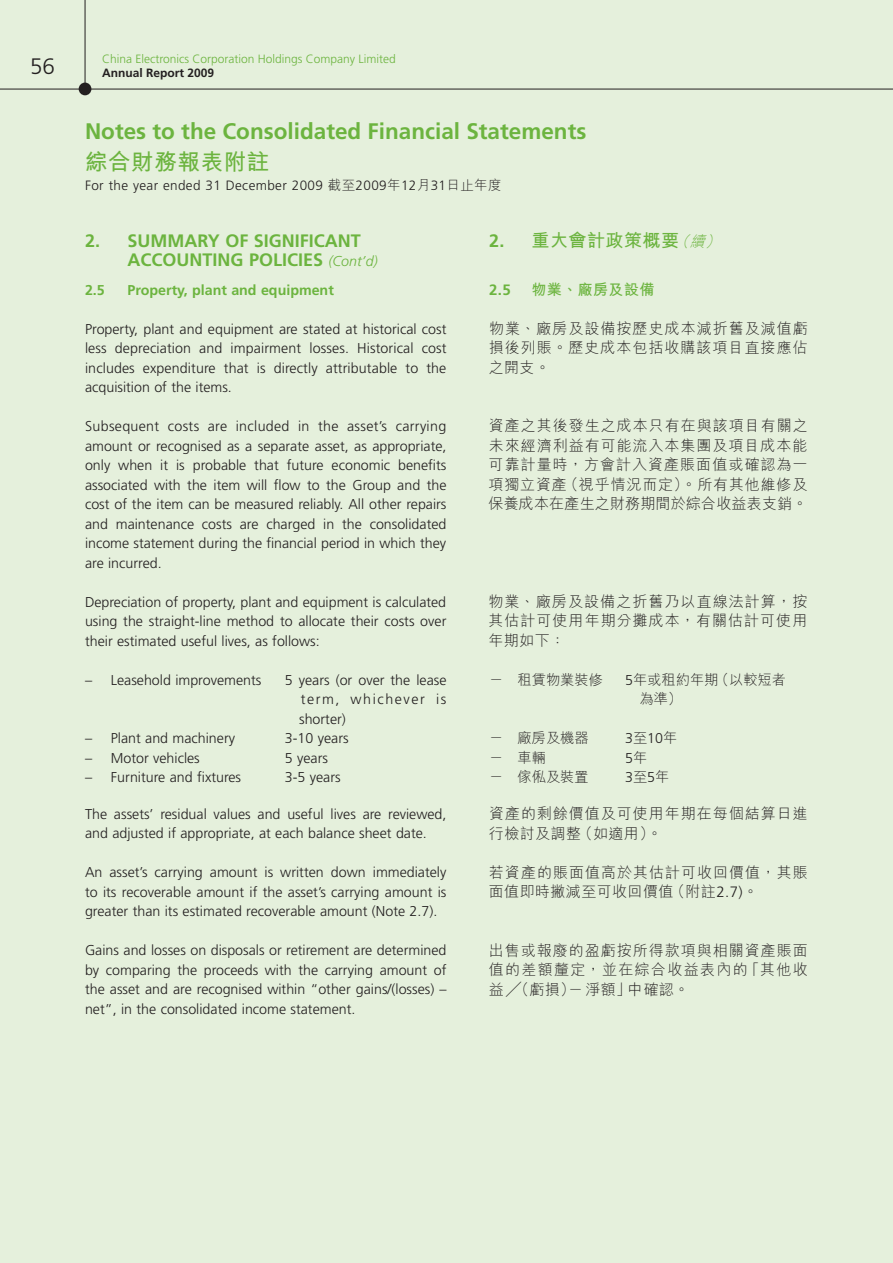
<style>
.page{position:relative;width:893px;height:1263px;background:#e5f0dc}
.page>*{position:absolute;margin:0;border:0;box-sizing:border-box;transform-origin:0 0}
.t1{font:700 22.5px "Frutiger LT Std";color:#6cb43f}
.t2{font:700 22.5px "M Hei HK";letter-spacing:.03em;color:#6cb43f}
.t3{font:300 22.35px "Frutiger LT Std";color:#231f20}
.t4{font:700 18px "Frutiger LT Std";color:#6cb43f}
.t5{font:700 18px "M Hei HK";letter-spacing:.03em;color:#6cb43f}
.t6{font:300 15px/19.5px "M Hei HK";letter-spacing:.07em;color:#231f20;text-align:justify}
.t7{font:700 15px "M Hei HK";letter-spacing:.03em;color:#6cb43f}
.t8{font:700 15px "Frutiger LT Std";color:#6cb43f}
.t9{font:300 14.25px/19.5px "Frutiger LT Std";color:#231f20;text-align:justify}
.t10{font:300 14.25px/19.5px "M Hei HK";color:#231f20}
.t11{font:700 14.25px "Frutiger LT Std";color:#6cb43f}
.t12{font:italic 300 14.25px "Frutiger LT Std";color:#6cb43f}
.t13{font:300 13.5px "Frutiger LT Std";letter-spacing:.03em;color:#231f20}
.t14{font:300 12px "Frutiger LT Std";color:#6cb43f}
.t15{font:700 12px "Frutiger LT Std";color:#231f20}
.s1{font-family:"M Hei HK"}
.s2{font-family:"Frutiger LT Std"}
.s3{font-weight:300;font-style:italic;font-size:15px}
</style>
<div class="page">
<hr style="left:0;top:89px;width:893px;height:1px;background:#231f20">
<hr style="left:85px;top:0;width:1px;height:89px;background:#231f20">
<div style="left:79px;top:83px;width:12px;height:12px;background:#231f20;border-radius:50%"></div>
<h2 class="t3" style="left:30px;top:53px;width:26px">56</h2>
<p class="t14" style="left:102px;top:52px;width:295px">China Electronics Corporation Holdings Company Limited</p>
<p class="t15" style="left:102px;top:66px;width:114px">Annual Report 2009</p>
<h1 class="t1" style="left:85px;top:118px;width:503px">Notes to the Consolidated Financial Statements</h1>
<h1 class="t2" style="left:85px;top:145px;width:186px">綜合財務報表附註</h1>
<p class="t13" style="left:85px;top:177px;width:418px">For the year ended 31 December 2009 <span class="s1">截至</span>2009<span class="s1">年</span>12<span class="s1">月</span>31<span class="s1">日止年度</span></p>
<p class="t5" style="left:489px;top:227px;width:238px"><span class="s2">2.</span> 重大會計政策概要<span class="s3">（續）</span></p>
<p class="t8" style="left:489px;top:280px;width:23px">2.5</p>
<p class="t7" style="left:532px;top:278px;width:124px">物業、廠房及設備</p>
<p class="t6" style="left:489px;top:318px;width:321px">物業、廠房及設備按歷史成本減折舊及減值虧損後列賬。歷史成本包括收購該項目直接應佔之開支。</p>
<p class="t4" style="left:85px;top:231px;width:81px">2. Summar</p>
<p class="t4" style="left:208px;top:231px;width:57px">y of significan</p>
<p class="t4" style="left:351px;top:231px;width:12px">t</p>
<p class="t4" style="left:128px;top:249px;width:13px">acc</p>
<p class="t4" style="left:163px;top:249px;width:61px">ounting</p>
<p class="t4" style="left:249px;top:249px;width:42px">policies</p>
<p class="t12" style="left:329px;top:253px;width:51px">(Cont’d)</p>
<p class="t11" style="left:85px;top:282px;width:250px">2.5 Property, plant and equipment</p>
<p class="t9" style="left:85px;top:319px;width:363px">Property, plant and equipment are stated at historical cost less depreciation and impairment losses. Historical cost includes expenditure that is directly attributable to the acquisition of the items.</p>
<p class="t9" style="left:85px;top:417px;width:363px">Subsequent costs are included in the asset’s carrying amount or recognised as a separate asset, as appropriate, only when it is probable that future economic benefits associated with the item will flow to the Group and the cost of the item can be measured reliably. All other repairs and maintenance costs are charged in the consolidated income statement during the financial period in which they are incurred.</p>
<p class="t9" style="left:85px;top:592px;width:363px">Depreciation of property, plant and equipment is calculated using the straight-line method to allocate their costs over their estimated useful lives, as follows:</p>
<p class="t9" style="left:85px;top:670px;width:178px">– Leasehold improvements</p>
<p class="t9" style="left:299px;top:670px;width:149px;text-indent:-14px">5 years (or over the lease term, whichever is shorter)</p>
<p class="t9" style="left:85px;top:729px;width:152px">– Plant and machinery</p>
<p class="t9" style="left:285px;top:729px;width:65px">3-10 years</p>
<p class="t9" style="left:85px;top:748px;width:116px">– Motor vehicles</p>
<p class="t9" style="left:285px;top:748px;width:45px">5 years</p>
<p class="t9" style="left:85px;top:768px;width:158px">– Furniture and fixtures</p>
<p class="t9" style="left:285px;top:768px;width:57px">3-5 years</p>
<p class="t9" style="left:85px;top:804px;width:363px">The assets’ residual values and useful lives are reviewed, and adjusted if appropriate, at each balance sheet date.</p>
<p class="t9" style="left:85px;top:863px;width:363px">An asset’s carrying amount is written down immediately to its recoverable amount if the asset’s carrying amount is greater than its estimated recoverable amount (Note 2.7).</p>
<p class="t9" style="left:85px;top:941px;width:363px">Gains and losses on disposals or retirement are determined by comparing the proceeds with the carrying amount of the asset and are recognised within “other gains/(losses) – net”, in the consolidated income statement.</p>
<p class="t6" style="left:488px;top:415px;width:321px">資產之其後發生之成本只有在與該項目有關之未來經濟利益有可能流入本集團及項目成本能可靠計量時，方會計入資產賬面值或確認為一項獨立資產（視乎情況而定）。所有其他維修及保養成本在產生之財務期間於綜合收益表支銷。</p>
<p class="t6" style="left:488px;top:591px;width:321px">物業、廠房及設備之折舊乃以直線法計算，按其估計可使用年期分攤成本，有關估計可使用年期如下：</p>
<p class="t10" style="left:489px;top:669px;width:115px">－ 租賃物業裝修</p>
<p class="t10" style="left:639px;top:669px;width:148px;text-indent:-14px"><span class="s2">5</span>年或租約年期（以較短者為準）</p>
<p class="t10" style="left:489px;top:728px;width:101px">－ 廠房及機器</p>
<p class="t9" style="left:625px;top:729px;width:54px">3<span class="s1">至</span>10<span class="s1">年</span></p>
<p class="t10" style="left:489px;top:747px;width:58px">－ 車輛</p>
<p class="t9" style="left:625px;top:748px;width:24px">5<span class="s1">年</span></p>
<p class="t10" style="left:489px;top:767px;width:101px">－ 傢俬及裝置</p>
<p class="t9" style="left:625px;top:768px;width:46px">3<span class="s1">至</span>5<span class="s1">年</span></p>
<p class="t6" style="left:489px;top:803px;width:320px">資產的剩餘價值及可使用年期在每個結算日進行檢討及調整（如適用）。</p>
<p class="t6" style="left:489px;top:862px;width:320px">若資產的賬面值高於其估計可收回價值，其賬面值即時撇減至可收回價值（附註<span class="s2">2.7)</span>。</p>
<p class="t6" style="left:489px;top:940px;width:320px">出售或報廢的盈虧按所得款項與相關資產賬面值的差額釐定，並在綜合收益表內的「其他收益╱（虧損）－淨額」中確認。</p>
</div>
